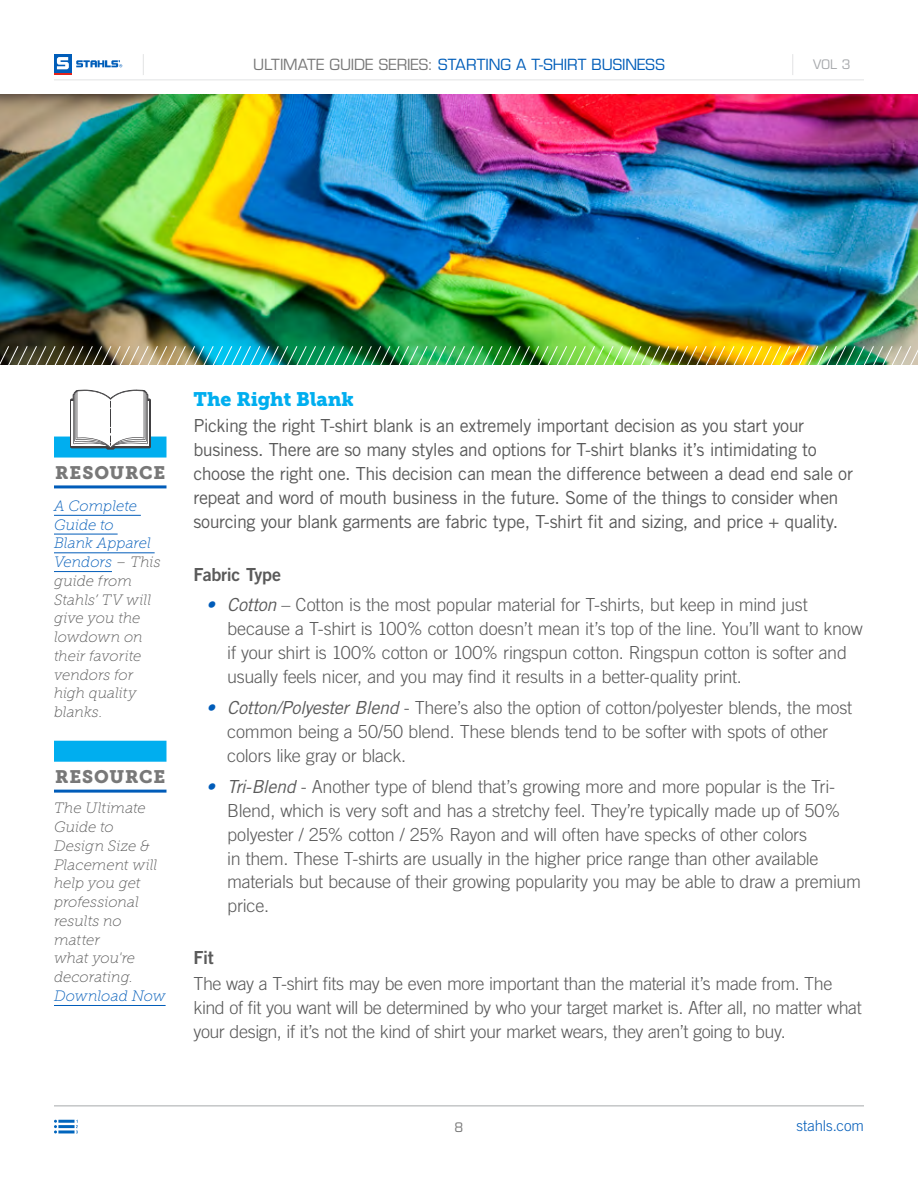
<style>
.page{position:relative;width:918px;height:1188px;background:#fff}
.page>*{position:absolute;margin:0;border:0;box-sizing:border-box;transform-origin:0 0}
.t1{font:19.5px "Museo Slab 900";letter-spacing:-.005em;color:#00aeef}
.t2{font:300 18px/24px "Trade Gothic LT Std";letter-spacing:-.015em;color:#5a5a5a}
.t3{font:18px/24px "Trade Gothic LT Std";letter-spacing:-.03em;color:#5a5a5a}
.t4{font:18px "Museo Slab 900";letter-spacing:.045em;color:#787878}
.t5{font:18px "Trade Gothic LT Std Bd 2";letter-spacing:-.02em;color:#5a5a5a}
.t6{font:italic 15px/18.8px "Museo Slab 100";letter-spacing:-.005em;color:#5a5a5a}
.t7{font:15px "Eurostile LT Std";letter-spacing:-.005em;color:#005db9}
.t8{font:italic 15px "Museo Slab 100";letter-spacing:-.005em;color:#005cb9}
.t9{font:300 15px "Trade Gothic LT Std";letter-spacing:-.005em;color:#005cb9}
.t10{font:12.75px "Eurostile LT Std";color:#a7a9ac}
.t11{font:12.75px "Eurostile LT Std";color:#787878}
.s1{color:#787878}
.s2{color:#005cb9}
.s3{font-weight:400;font-style:italic;color:#005cb9}
.s4{font-weight:400;font-style:italic}
</style>
<div class="page">
<hr style="left:54px;top:80px;width:810px;height:1px;background:#e2e3e4">
<hr style="left:54px;top:1106px;width:810px;height:1px;background:#a7a9ac">
<svg style="left:792px;top:54px;width:1px;height:21px"></svg>
<svg style="left:143px;top:54px;width:1px;height:21px"></svg>
<div style="left:54px;top:54px;width:17px;height:18px;background:#005db9"></div>
<svg style="left:54px;top:57px;width:68px;height:18px"></svg>
<hr style="left:58px;top:1120px;width:17px;height:3px;background:#0065bd">
<hr style="left:58px;top:1125px;width:17px;height:3px;background:#0065bd">
<svg style="left:54px;top:1120px;width:3px;height:13px"></svg>
<hr style="left:58px;top:1130px;width:17px;height:3px;background:#0065bd">
<svg style="left:76px;top:1120px;width:2px;height:13px"></svg>
<hr style="left:54px;top:1005px;width:112px;height:1px;background:#005cb9">
<div style="left:54px;top:741px;width:112px;height:21px;background:#00aeef"></div>
<hr style="left:54px;top:790px;width:112px;height:3px;background:#005cb9">
<img style="left:0;top:94px;width:918px;height:251px">
<img style="left:0;top:345px;width:918px;height:20px">
<hr style="left:54px;top:515px;width:87px;height:1px;background:#005cb9">
<hr style="left:54px;top:534px;width:64px;height:1px;background:#005cb9">
<hr style="left:54px;top:552px;width:101px;height:1px;background:#005cb9">
<hr style="left:54px;top:571px;width:58px;height:1px;background:#005cb9">
<div style="left:54px;top:437px;width:112px;height:21px;background:#00aeef"></div>
<hr style="left:54px;top:485px;width:112px;height:3px;background:#005cb9">
<svg style="left:70px;top:390px;width:81px;height:60px"></svg>
<p class="t7" style="left:253px;top:56px;width:413px"><span class="s1">ULTIMATE GUIDE SERIES:</span> STARTING A T-SHIRT BUSINESS</p>
<p class="t10" style="left:813px;top:57px;width:39px">VOL 3</p>
<p class="t4" style="left:55px;top:462px;width:112px">RESOURCE</p>
<p class="t6" style="left:54px;top:496px;width:108px"><span class="s2">A Complete<br>Guide to<br>Blank Apparel<br>Vendors</span> – This guide from<br>Stahls’ TV will give you the lowdown on their favorite vendors for high quality blanks.</p>
<p class="t4" style="left:55px;top:766px;width:112px">RESOURCE</p>
<p class="t6" style="left:54px;top:799px;width:105px">The Ultimate<br>Guide to<br>Design Size &amp;<br>Placement will help you get professional results no matter<br>what you're decorating.</p>
<p class="t8" style="left:54px;top:988px;width:113px">Download Now</p>
<p class="t1" style="left:194px;top:388px;width:162px">The Right Blank</p>
<p class="t3" style="left:194px;top:414px;width:661px">Picking the right T-shirt blank is an extremely important decision as you start your business. There are so many styles and options for T-shirt blanks it’s intimidating to choose the right one. This decision can mean the difference between a dead end sale or repeat and word of mouth business in the future. Some of the things to consider when sourcing your blank garments are fabric type, T-shirt fit and sizing, and price + quality.</p>
<p class="t5" style="left:194px;top:563px;width:89px">Fabric Type</p>
<p class="t2" style="left:227px;top:593px;width:637px;text-indent:-21px"><span class="s3">•</span> <span class="s4">Cotton</span> – Cotton is the most popular material for T-shirts, but keep in mind just because a T-shirt is 100% cotton doesn’t mean it’s top of the line. You’ll want to know if your shirt is 100% cotton or 100% ringspun cotton. Ringspun cotton is softer and usually feels nicer, and you may find it results in a better-quality print.</p>
<p class="t2" style="left:227px;top:695px;width:627px;text-indent:-21px"><span class="s3">•</span> <span class="s4">Cotton/Polyester Blend</span> - There’s also the option of cotton/polyester blends, the most common being a 50/50 blend. These blends tend to be softer with spots of other colors like gray or black.</p>
<p class="t2" style="left:227px;top:774px;width:635px;text-indent:-21px"><span class="s3">•</span> <span class="s4">Tri-Blend</span> - Another type of blend that’s growing more and more popular is the Tri-Blend, which is very soft and has a stretchy feel. They’re typically made up of 50% polyester / 25% cotton / 25% Rayon and will often have specks of other colors<br>in them. These T-shirts are usually in the higher price range than other available materials but because of their growing popularity you may be able to draw a premium price.</p>
<p class="t5" style="left:194px;top:947px;width:22px">Fit</p>
<p class="t2" style="left:194px;top:972px;width:670px">The way a T-shirt fits may be even more important than the material it’s made from. The kind of fit you want will be determined by who your target market is. After all, no matter what your design, if it’s not the kind of shirt your market wears, they aren’t going to buy.</p>
<p class="t11" style="left:455px;top:1120px;width:10px">8</p>
<p class="t9" style="left:797px;top:1116px;width:69px">stahls.com</p>
</div>
